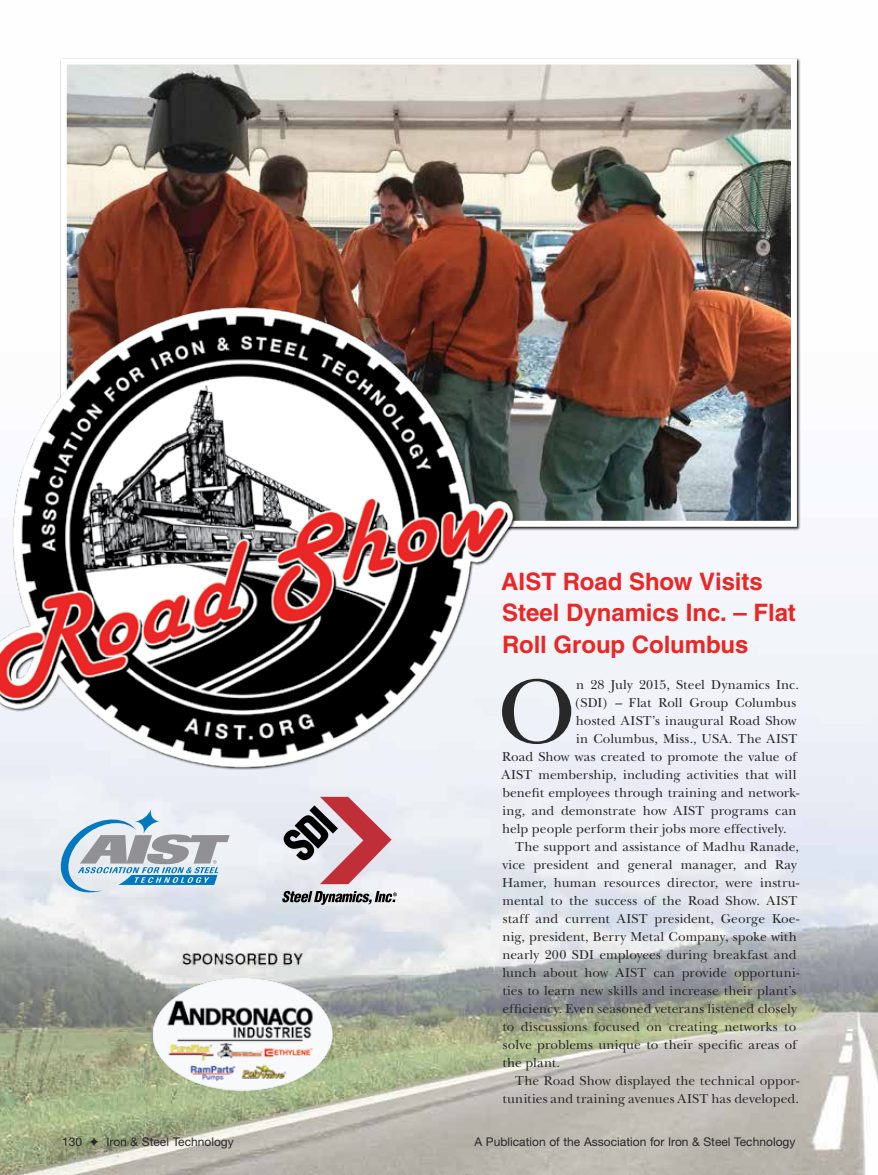
<style>
.page{position:relative;width:878px;height:1175px;background:#fff}
.page>*{position:absolute;margin:0;border:0;box-sizing:border-box;transform-origin:0 0}
.t1{font:95.25px "New Baskerville";color:#292829}
.t2{font:700 24px/31.5px "Helvetica";letter-spacing:-.005em;color:#eb2625}
.t3{font:13.5px "New Baskerville";letter-spacing:.01em;color:#292829}
.t4{font:12px "Helvetica Neue";color:#292829}
</style>
<div class="page">
<img style="left:0;top:61px;width:878px;height:1113px">
<img style="left:68px;top:65px;width:721px;height:455px">
<div style="left:61px;top:58px;width:735px;height:469px;border:6px solid #fff"></div>
<img style="left:0;top:275px;width:545px;height:541px">
<img style="left:124px;top:940px;width:231px;height:162px">
<svg style="left:282px;top:796px;width:109px;height:88px;background:#c09da4"></svg>
<svg style="left:282px;top:890px;width:115px;height:14px;background:#898a8d"></svg>
<svg style="left:61px;top:809px;width:169px;height:83px;background:#b6cad8"></svg>
<h2 class="t2" style="left:501px;top:565px;width:296px">AIST Road Show Visits<br>Steel Dynamics Inc. – Flat<br>Roll Group Columbus</h2>
<h1 class="t1" style="left:497px;top:656px;width:80px">O</h1>
<p class="t3" style="left:576px;top:676px;width:224px">n 28 July 2015, Steel Dynamics Inc.</p>
<p class="t3" style="left:574px;top:694px;width:223px">(SDI) – Flat Roll Group Columbus</p>
<p class="t3" style="left:576px;top:712px;width:222px">hosted AIST’s inaugural Road Show</p>
<p class="t3" style="left:576px;top:730px;width:223px">in Columbus, Miss., USA. The AIST</p>
<p class="t3" style="left:502px;top:748px;width:296px">Road Show was created to promote the value of</p>
<p class="t3" style="left:501px;top:766px;width:296px">AIST membership, including activities that will</p>
<p class="t3" style="left:502px;top:784px;width:298px">benefit employees through training and network-</p>
<p class="t3" style="left:502px;top:802px;width:296px">ing, and demonstrate how AIST programs can</p>
<p class="t3" style="left:502px;top:820px;width:286px">help people perform their jobs more effectively.</p>
<p class="t3" style="left:515px;top:838px;width:285px">The support and assistance of Madhu Ranade,</p>
<p class="t3" style="left:502px;top:856px;width:296px">vice president and general manager, and Ray</p>
<p class="t3" style="left:502px;top:874px;width:299px">Hamer, human resources director, were instru-</p>
<p class="t3" style="left:502px;top:892px;width:296px">mental to the success of the Road Show. AIST</p>
<p class="t3" style="left:503px;top:910px;width:298px">staff and current AIST president, George Koe-</p>
<p class="t3" style="left:502px;top:928px;width:296px">nig, president, Berry Metal Company, spoke with</p>
<p class="t3" style="left:502px;top:946px;width:296px">nearly 200 SDI employees during breakfast and</p>
<p class="t3" style="left:502px;top:964px;width:298px">lunch about how AIST can provide opportuni-</p>
<p class="t3" style="left:502px;top:982px;width:295px">ties to learn new skills and increase their plant’s</p>
<p class="t3" style="left:502px;top:1000px;width:296px">efficiency. Even seasoned veterans listened closely</p>
<p class="t3" style="left:502px;top:1018px;width:295px">to discussions focused on creating networks to</p>
<p class="t3" style="left:503px;top:1036px;width:295px">solve problems unique to their specific areas of</p>
<p class="t3" style="left:502px;top:1054px;width:59px">the plant.</p>
<p class="t3" style="left:515px;top:1072px;width:286px">The Road Show displayed the technical oppor-</p>
<p class="t3" style="left:502px;top:1090px;width:298px">tunities and training avenues AIST has developed.</p>
<p class="t4" style="left:62px;top:1134px;width:173px">130 ✦ Iron &amp; Steel Technology</p>
<p class="t4" style="left:474px;top:1134px;width:322px">A Publication of the Association for Iron &amp; Steel Technology</p>
</div>
